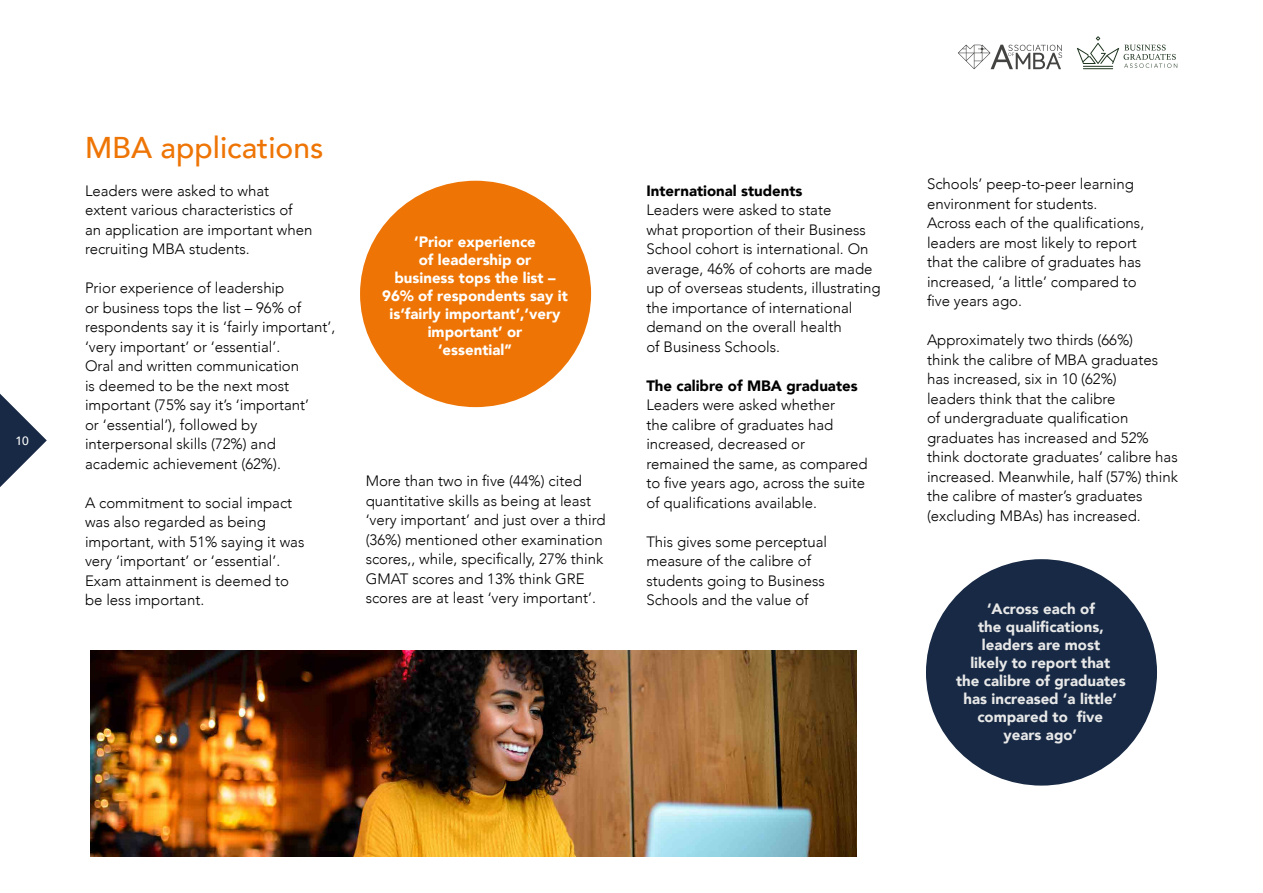
<style>
.page{position:relative;width:1263px;height:893px;background:#fff}
.page>*{position:absolute;margin:0;border:0;box-sizing:border-box;transform-origin:0 0}
.t1{font:500 30px "Avenir";color:#ee7505}
.t2{font:300 15px/19.5px "Avenir";color:#000}
.t3{font:900 15px/18px "Avenir";color:#e8e8e8;text-align:center}
.t4{font:900 15px/18px "Avenir";color:#fff;text-align:center}
.t5{font:900 15px "Avenir";color:#000}
.t6{font:500 12px "Avenir";color:#fff}
</style>
<div class="page">
<svg style="left:0;top:394px;width:47px;height:93px"></svg>
<svg style="left:958px;top:45px;width:104px;height:24px"></svg>
<hr style="left:1083px;top:68px;width:30px;height:1px;background:#1b321c">
<svg style="left:1077px;top:36px;width:100px;height:32px"></svg>
<div style="left:360px;top:181px;width:231px;height:226px;background:#ee7505;border-radius:50%"></div>
<div style="left:926px;top:559px;width:231px;height:227px;background:#172944;border-radius:50%"></div>
<img style="left:90px;top:651px;width:767px;height:206px">
<p class="t6" style="left:15px;top:431px;width:15px">10</p>
<h1 class="t1" style="left:85px;top:121px;width:240px">MBA applications</h1>
<p class="t2" style="left:85px;top:181px;width:229px">Leaders were asked to what extent various characteristics of an application are important when recruiting MBA students.</p>
<p class="t2" style="left:85px;top:278px;width:252px">Prior experience of leadership<br>or business tops the list – 96% of respondents say it is ‘fairly important’, ‘very important’ or ‘essential’.<br>Oral and written communication<br>is deemed to be the next most important (75% say it’s ‘important’<br>or ‘essential’), followed by interpersonal skills (72%) and academic achievement (62%).</p>
<p class="t2" style="left:85px;top:493px;width:221px">A commitment to social impact was also regarded as being important, with 51% saying it was very ‘important’ or ‘essential’.<br>Exam attainment is deemed to be less important.</p>
<p class="t4" style="left:382px;top:233px;width:187px">‘Prior experience<br>of leadership or<br>business tops the list –<br>96% of respondents say it is‘fairly important’,‘very important’ or<br>‘essential’’</p>
<p class="t2" style="left:366px;top:471px;width:241px">More than two in five (44%) cited quantitative skills as being at least ‘very important’ and just over a third (36%) mentioned other examination scores,, while, specifically, 27% think GMAT scores and 13% think GRE scores are at least ‘very important’.</p>
<p class="t5" style="left:646px;top:178px;width:158px">International students</p>
<p class="t2" style="left:646px;top:200px;width:236px">Leaders were asked to state<br>what proportion of their Business<br>School cohort is international. On average, 46% of cohorts are made up of overseas students, illustrating the importance of international demand on the overall health<br>of Business Schools.</p>
<p class="t5" style="left:646px;top:373px;width:213px">The calibre of MBA graduates</p>
<p class="t2" style="left:646px;top:395px;width:223px">Leaders were asked whether<br>the calibre of graduates had increased, decreased or remained the same, as compared to five years ago, across the suite of qualifications available.</p>
<p class="t2" style="left:646px;top:532px;width:182px">This gives some perceptual measure of the calibre of students going to Business<br>Schools and the value of</p>
<p class="t2" style="left:927px;top:174px;width:219px">Schools’ peep-to-peer learning environment for students.<br>Across each of the qualifications, leaders are most likely to report that the calibre of graduates has increased, ‘a little’ compared to five years ago.</p>
<p class="t2" style="left:927px;top:330px;width:252px">Approximately two thirds (66%)<br>think the calibre of MBA graduates has increased, six in 10 (62%)<br>leaders think that the calibre<br>of undergraduate qualification graduates has increased and 52% think doctorate graduates’ calibre has increased. Meanwhile, half (57%) think the calibre of master’s graduates (excluding MBAs) has increased.</p>
<p class="t3" style="left:956px;top:599px;width:171px">‘Across each of<br>the qualifications, leaders are most<br>likely to report that<br>the calibre of graduates has increased ‘a little’ compared to five<br>years ago’</p>
</div>
